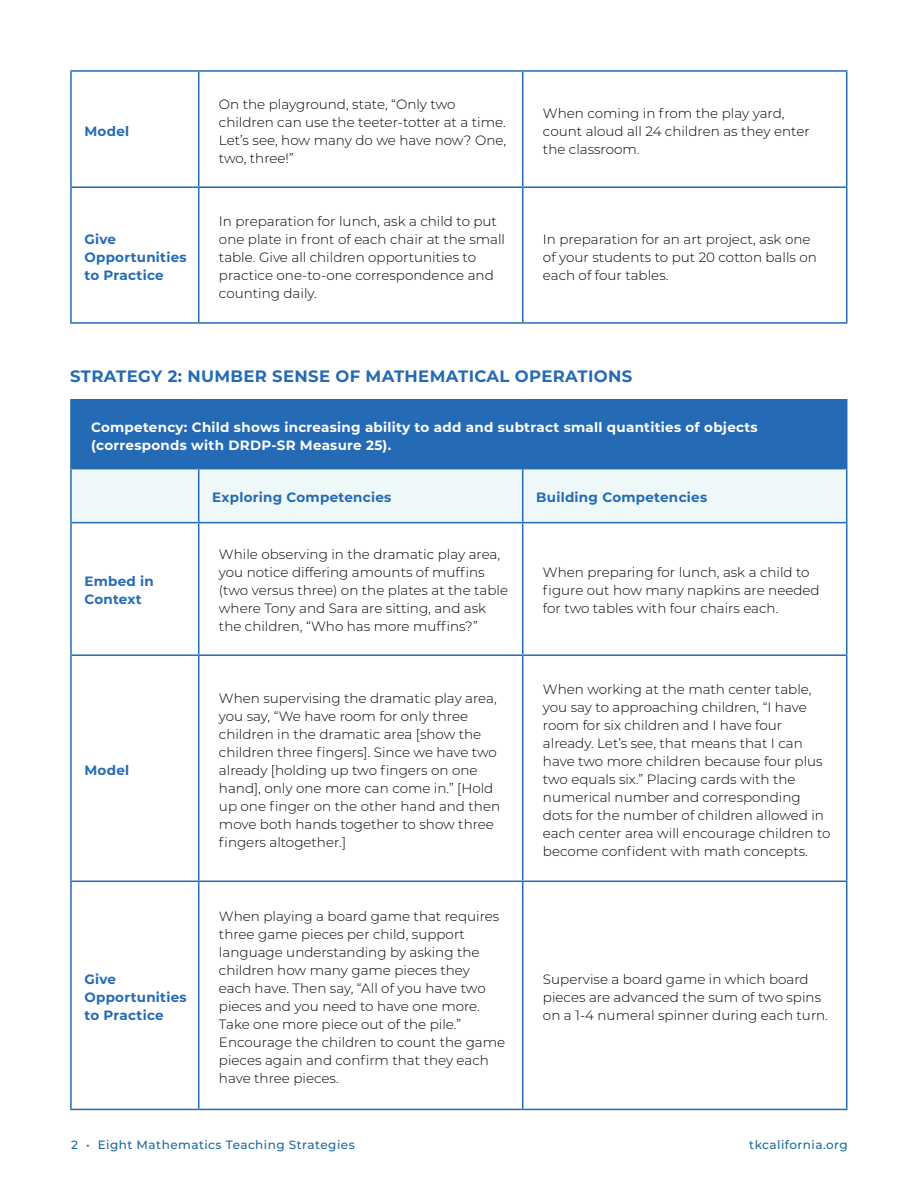
<style>
.page{position:relative;width:918px;height:1188px;background:#fff}
.page>*{position:absolute;margin:0;border:0;box-sizing:border-box;transform-origin:0 0}
.Strategy_header{font:700 16.5px "Montserrat";letter-spacing:.02em;color:#246ab4}
.chart_body{font:300 13.5px/18px "Montserrat";color:#000}
.chart_header{font:700 13.5px/18px "Montserrat";letter-spacing:.02em;color:#246ab4}
.chart_header-2{font:700 13.5px/18px "Montserrat";letter-spacing:.02em;color:#fff}
.t1{font:500 12px "Montserrat";letter-spacing:.04em;color:#1a69a0}
</style>
<div class="page">
<hr style="left:70px;top:188px;width:2px;height:134px;background:#246ab4">
<hr style="left:522px;top:188px;width:1px;height:134px;background:#246ab4">
<hr style="left:70px;top:322px;width:129px;height:2px;background:#246ab4">
<hr style="left:199px;top:322px;width:324px;height:2px;background:#246ab4">
<hr style="left:523px;top:322px;width:324px;height:2px;background:#246ab4">
<hr style="left:198px;top:72px;width:1px;height:114px;background:#246ab4">
<hr style="left:846px;top:72px;width:1px;height:114px;background:#246ab4">
<hr style="left:198px;top:188px;width:1px;height:134px;background:#246ab4">
<hr style="left:846px;top:188px;width:1px;height:134px;background:#246ab4">
<hr style="left:70px;top:70px;width:129px;height:2px;background:#246ab4">
<hr style="left:70px;top:72px;width:2px;height:114px;background:#246ab4">
<hr style="left:199px;top:70px;width:324px;height:2px;background:#246ab4">
<hr style="left:523px;top:70px;width:324px;height:2px;background:#246ab4">
<hr style="left:522px;top:72px;width:1px;height:114px;background:#246ab4">
<hr style="left:70px;top:186px;width:129px;height:2px;background:#246ab4">
<hr style="left:199px;top:186px;width:324px;height:2px;background:#246ab4">
<hr style="left:523px;top:186px;width:324px;height:2px;background:#246ab4">
<div style="left:71px;top:400px;width:776px;height:69px;background:#246ab4"></div>
<div style="left:72px;top:469px;width:774px;height:53px;background:#eef8f9"></div>
<hr style="left:70px;top:399px;width:129px;height:1px;background:#246ab4">
<hr style="left:70px;top:401px;width:2px;height:67px;background:#246ab4">
<hr style="left:199px;top:399px;width:324px;height:1px;background:#246ab4">
<hr style="left:523px;top:399px;width:324px;height:1px;background:#246ab4">
<hr style="left:70px;top:882px;width:2px;height:227px;background:#246ab4">
<hr style="left:522px;top:882px;width:1px;height:227px;background:#246ab4">
<hr style="left:70px;top:1109px;width:129px;height:1px;background:#246ab4">
<hr style="left:199px;top:1109px;width:324px;height:1px;background:#246ab4">
<hr style="left:523px;top:1109px;width:324px;height:1px;background:#246ab4">
<hr style="left:198px;top:469px;width:1px;height:53px;background:#246ab4">
<hr style="left:198px;top:523px;width:1px;height:131px;background:#246ab4">
<hr style="left:846px;top:523px;width:1px;height:131px;background:#246ab4">
<hr style="left:198px;top:656px;width:1px;height:225px;background:#246ab4">
<hr style="left:846px;top:656px;width:1px;height:225px;background:#246ab4">
<hr style="left:198px;top:882px;width:1px;height:227px;background:#246ab4">
<hr style="left:846px;top:882px;width:1px;height:227px;background:#246ab4">
<hr style="left:522px;top:469px;width:1px;height:53px;background:#246ab4">
<hr style="left:70px;top:468px;width:129px;height:1px;background:#246ab4">
<hr style="left:70px;top:469px;width:2px;height:53px;background:#246ab4">
<hr style="left:846px;top:469px;width:1px;height:53px;background:#246ab4">
<hr style="left:70px;top:522px;width:129px;height:1px;background:#246ab4">
<hr style="left:70px;top:523px;width:2px;height:131px;background:#246ab4">
<hr style="left:199px;top:522px;width:324px;height:1px;background:#246ab4">
<hr style="left:523px;top:522px;width:324px;height:1px;background:#246ab4">
<hr style="left:522px;top:523px;width:1px;height:131px;background:#246ab4">
<hr style="left:70px;top:654px;width:129px;height:2px;background:#246ab4">
<hr style="left:70px;top:656px;width:2px;height:225px;background:#246ab4">
<hr style="left:199px;top:654px;width:324px;height:2px;background:#246ab4">
<hr style="left:523px;top:654px;width:324px;height:2px;background:#246ab4">
<hr style="left:522px;top:656px;width:1px;height:225px;background:#246ab4">
<hr style="left:70px;top:881px;width:129px;height:1px;background:#246ab4">
<hr style="left:199px;top:881px;width:324px;height:1px;background:#246ab4">
<hr style="left:523px;top:881px;width:324px;height:1px;background:#246ab4">
<p class="chart_header" style="left:84px;top:121px;width:46px">Model</p>
<p class="chart_header" style="left:84px;top:229px;width:104px">Give<br>Opportunities to Practice</p>
<p class="chart_body" style="left:219px;top:94px;width:289px">On the playground, state, “Only two children can use the teeter-totter at a time.<br>Let’s see, how many do we have now? One, two, three!”</p>
<p class="chart_body" style="left:543px;top:103px;width:268px">When coming in from the play yard, count aloud all 24 children as they enter the classroom.</p>
<p class="chart_body" style="left:219px;top:211px;width:288px">In preparation for lunch, ask a child to put one plate in front of each chair at the small table. Give all children opportunities to practice one-to-one correspondence and counting daily.</p>
<p class="chart_body" style="left:543px;top:229px;width:275px">In preparation for an art project, ask one of your students to put 20 cotton balls on each of four tables.</p>
<p class="Strategy_header" style="left:70px;top:364px;width:564px">STRATEGY 2: NUMBER SENSE OF MATHEMATICAL OPERATIONS</p>
<p class="chart_header-2" style="left:91px;top:417px;width:668px">Competency: Child shows increasing ability to add and subtract small quantities of objects (corresponds with DRDP-SR Measure 25).</p>
<p class="chart_header" style="left:212px;top:488px;width:181px">Exploring Competencies</p>
<p class="chart_header" style="left:536px;top:488px;width:172px">Building Competencies</p>
<p class="chart_header" style="left:84px;top:572px;width:71px">Embed in<br>Context</p>
<p class="chart_header" style="left:84px;top:760px;width:46px">Model</p>
<p class="chart_header" style="left:84px;top:969px;width:104px">Give<br>Opportunities to Practice</p>
<p class="chart_body" style="left:219px;top:545px;width:291px">While observing in the dramatic play area, you notice differing amounts of muffins (two versus three) on the plates at the table where Tony and Sara are sitting, and ask the children, “Who has more muffins?”</p>
<p class="chart_body" style="left:543px;top:563px;width:278px">When preparing for lunch, ask a child to figure out how many napkins are needed for two tables with four chairs each.</p>
<p class="chart_body" style="left:219px;top:689px;width:283px">When supervising the dramatic play area, you say, “We have room for only three children in the dramatic area [show the children three fingers]. Since we have two already [holding up two fingers on one hand], only one more can come in.” [Hold up one finger on the other hand and then move both hands together to show three fingers altogether.]</p>
<p class="chart_body" style="left:543px;top:680px;width:289px">When working at the math center table, you say to approaching children, “I have room for six children and I have four already. Let’s see, that means that I can have two more children because four plus two equals six.” Placing cards with the numerical number and corresponding dots for the number of children allowed in each center area will encourage children to become confident with math concepts.</p>
<p class="chart_body" style="left:219px;top:907px;width:288px">When playing a board game that requires three game pieces per child, support language understanding by asking the children how many game pieces they each have. Then say, “All of you have two pieces and you need to have one more.<br>Take one more piece out of the pile.” Encourage the children to count the game pieces again and confirm that they each have three pieces.</p>
<p class="chart_body" style="left:543px;top:970px;width:287px">Supervise a board game in which board pieces are advanced the sum of two spins on a 1-4 numeral spinner during each turn.</p>
<p class="t1" style="left:71px;top:1136px;width:285px">2 • Eight Mathematics Teaching Strategies</p>
<p class="t1" style="left:749px;top:1136px;width:100px">tkcalifornia.org</p>
</div>
